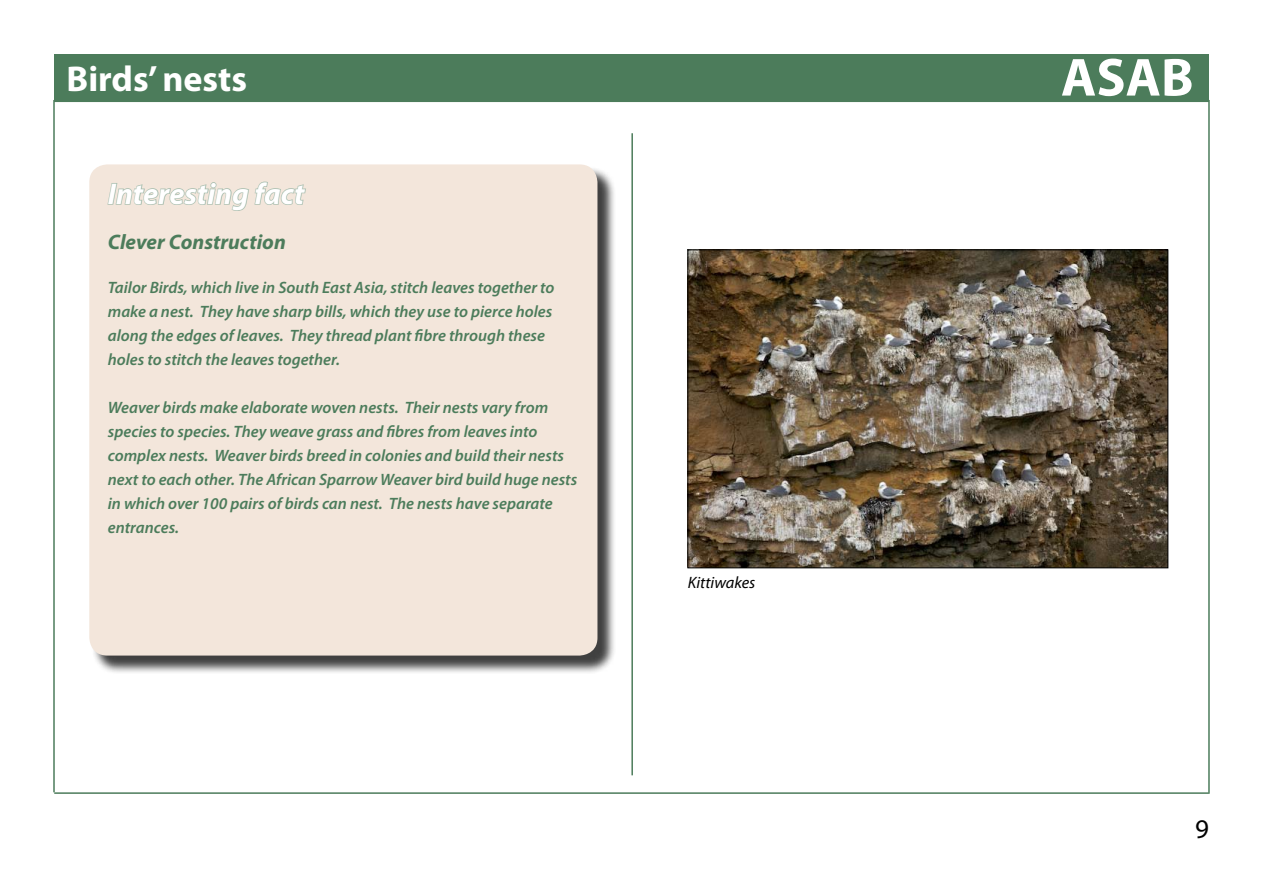
<style>
.page{position:relative;width:1263px;height:893px;background:#fff}
.page>*{position:absolute;margin:0;border:0;box-sizing:border-box;transform-origin:0 0}
.t1{font:700 54px "Myriad Pro";color:#fff}
.t2{font:700 36px "Myriad Pro";color:#fff}
.t3{font:italic 700 30px "Myriad Pro";color:#fff}
.t4{font:27px "Myriad Pro";color:#000}
.t5{font:italic 700 21px "Myriad Pro";color:#4c7c5b}
.t6{font:italic 600 16.5px/24px "Myriad Pro";color:#4c7c5b}
.t7{font:italic 16.5px "Myriad Pro";color:#000}
</style>
<div class="page">
<div style="left:55px;top:55px;width:1153px;height:46px;background:#4c7c5b"></div>
<div style="left:54px;top:54px;width:1155px;height:48px;border:2px solid #4c7c5b"></div>
<hr style="left:55px;top:792px;width:1153px;height:2px;background:#4c7c5b">
<hr style="left:53px;top:100px;width:2px;height:692px;background:#4c7c5b">
<hr style="left:1208px;top:100px;width:2px;height:694px;background:#4c7c5b">
<hr style="left:631px;top:133px;width:2px;height:642px;background:#4c7c5b">
<div style="left:92px;top:167px;width:531px;height:514px;background:#000;opacity:.75"></div>
<div style="left:89px;top:164px;width:508px;height:492px;background:#f3e6db;border-radius:18px"></div>
<svg style="left:107px;top:181px;width:199px;height:30px"></svg>
<img style="left:689px;top:251px;width:477px;height:315px">
<div style="left:687px;top:249px;width:481px;height:319px;border:1px solid #000"></div>
<h2 class="t2" style="left:67px;top:55px;width:182px">Birds’ nests</h2>
<h1 class="t1" style="left:1061px;top:42px;width:134px">ASAB</h1>
<h3 class="t3" style="left:108px;top:174px;width:198px">Interesting fact</h3>
<p class="t5" style="left:108px;top:228px;width:180px">Clever Construction</p>
<p class="t6" style="left:108px;top:275px;width:448px">Tailor Birds, which live in South East Asia, stitch leaves together to make a nest. They have sharp bills, which they use to pierce holes along the edges of leaves. They thread plant fibre through these holes to stitch the leaves together.</p>
<p class="t6" style="left:108px;top:395px;width:471px">Weaver birds make elaborate woven nests. Their nests vary from species to species. They weave grass and fibres from leaves into complex nests. Weaver birds breed in colonies and build their nests next to each other. The African Sparrow Weaver bird build huge nests in which over 100 pairs of birds can nest. The nests have separate entrances.</p>
<p class="t7" style="left:688px;top:572px;width:69px">Kittiwakes</p>
<h3 class="t4" style="left:1195px;top:812px;width:15px">9</h3>
</div>
